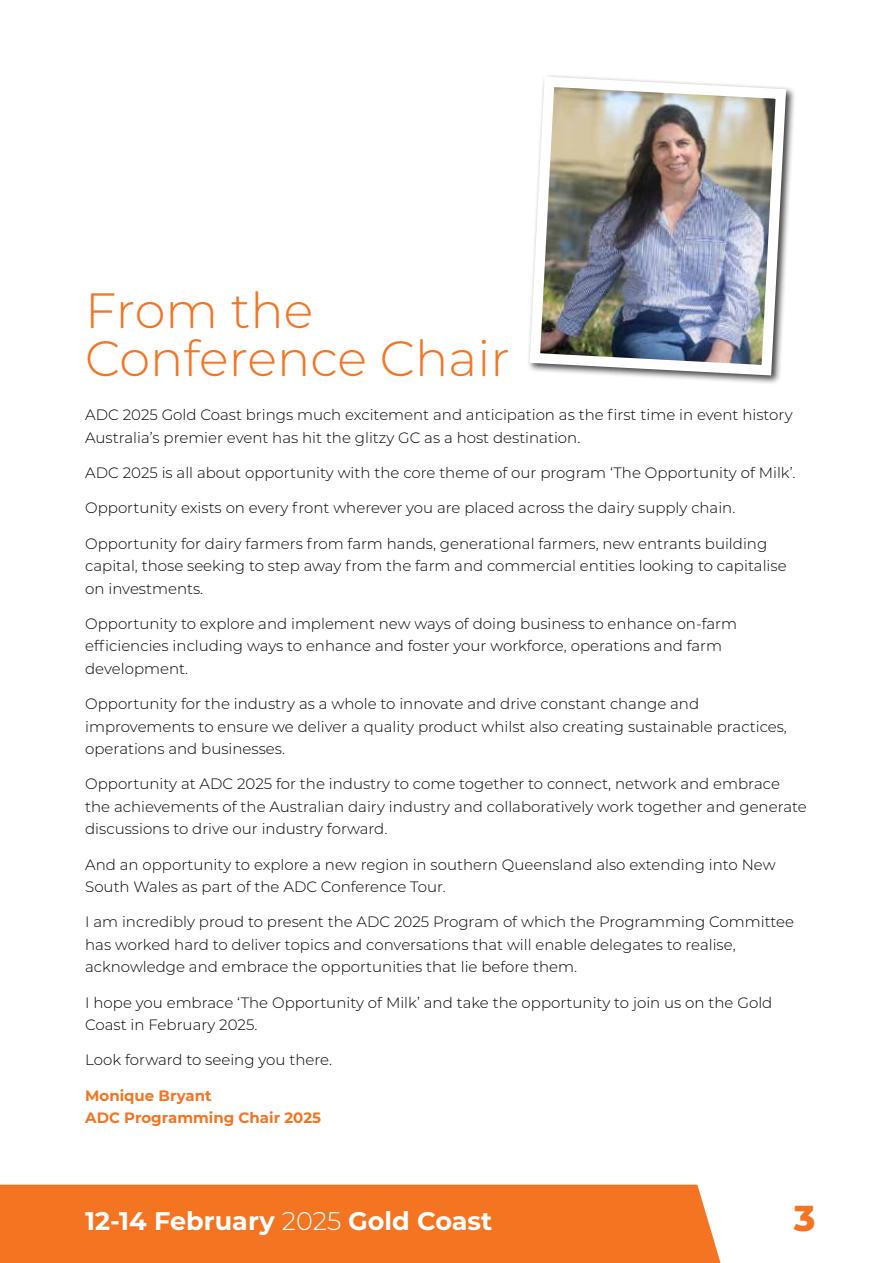
<style>
.page{position:relative;width:893px;height:1263px;background:#fff}
.page>*{position:absolute;margin:0;border:0;box-sizing:border-box;transform-origin:0 0}
.t1{font:300 49.5px/48px "Montserrat";color:#f47421}
.t2{font:800 36px "Montserrat";color:#f47421}
.t3{font:700 25.5px "Montserrat";color:#fff}
.t4{font:300 15px/22.5px "Montserrat";color:#000}
.t5{font:700 15px/22.5px "Montserrat";color:#f47421}
.s1{font-weight:300}
</style>
<div class="page">
<div style="left:0;top:1185px;width:721px;height:78px;background:#f47421"></div>
<div style="left:527px;top:74px;width:269px;height:312px;background:#000;opacity:.75"></div>
<img style="left:527px;top:74px;width:264px;height:307px">
<h1 class="t1" style="left:85px;top:284px;width:426px">From the<br>Conference Chair</h1>
<p class="t4" style="left:85px;top:403px;width:709px">ADC 2025 Gold Coast brings much excitement and anticipation as the first time in event history<br>Australia’s premier event has hit the glitzy GC as a host destination.</p>
<p class="t4" style="left:85px;top:461px;width:712px">ADC 2025 is all about opportunity with the core theme of our program ‘The Opportunity of Milk’.</p>
<p class="t4" style="left:85px;top:496px;width:652px">Opportunity exists on every front wherever you are placed across the dairy supply chain.</p>
<p class="t4" style="left:85px;top:531px;width:703px">Opportunity for dairy farmers from farm hands, generational farmers, new entrants building capital, those seeking to step away from the farm and commercial entities looking to capitalise on investments.</p>
<p class="t4" style="left:85px;top:612px;width:653px">Opportunity to explore and implement new ways of doing business to enhance on-farm efficiencies including ways to enhance and foster your workforce, operations and farm development.</p>
<p class="t4" style="left:85px;top:692px;width:703px">Opportunity for the industry as a whole to innovate and drive constant change and improvements to ensure we deliver a quality product whilst also creating sustainable practices, operations and businesses.</p>
<p class="t4" style="left:85px;top:772px;width:723px">Opportunity at ADC 2025 for the industry to come together to connect, network and embrace the achievements of the Australian dairy industry and collaboratively work together and generate discussions to drive our industry forward.</p>
<p class="t4" style="left:85px;top:852px;width:692px">And an opportunity to explore a new region in southern Queensland also extending into New<br>South Wales as part of the ADC Conference Tour.</p>
<p class="t4" style="left:85px;top:910px;width:710px">I am incredibly proud to present the ADC 2025 Program of which the Programming Committee has worked hard to deliver topics and conversations that will enable delegates to realise, acknowledge and embrace the opportunities that lie before them.</p>
<p class="t4" style="left:85px;top:990px;width:689px">I hope you embrace ‘The Opportunity of Milk’ and take the opportunity to join us on the Gold<br>Coast in February 2025.</p>
<p class="t4" style="left:85px;top:1048px;width:248px">Look forward to seeing you there.</p>
<p class="t5" style="left:85px;top:1083px;width:237px">Monique Bryant<br>ADC Programming Chair 2025</p>
<h3 class="t3" style="left:85px;top:1202px;width:409px">12-14 February <span class="s1">2025</span> Gold Coast</h3>
<h2 class="t2" style="left:794px;top:1192px;width:23px">3</h2>
</div>
